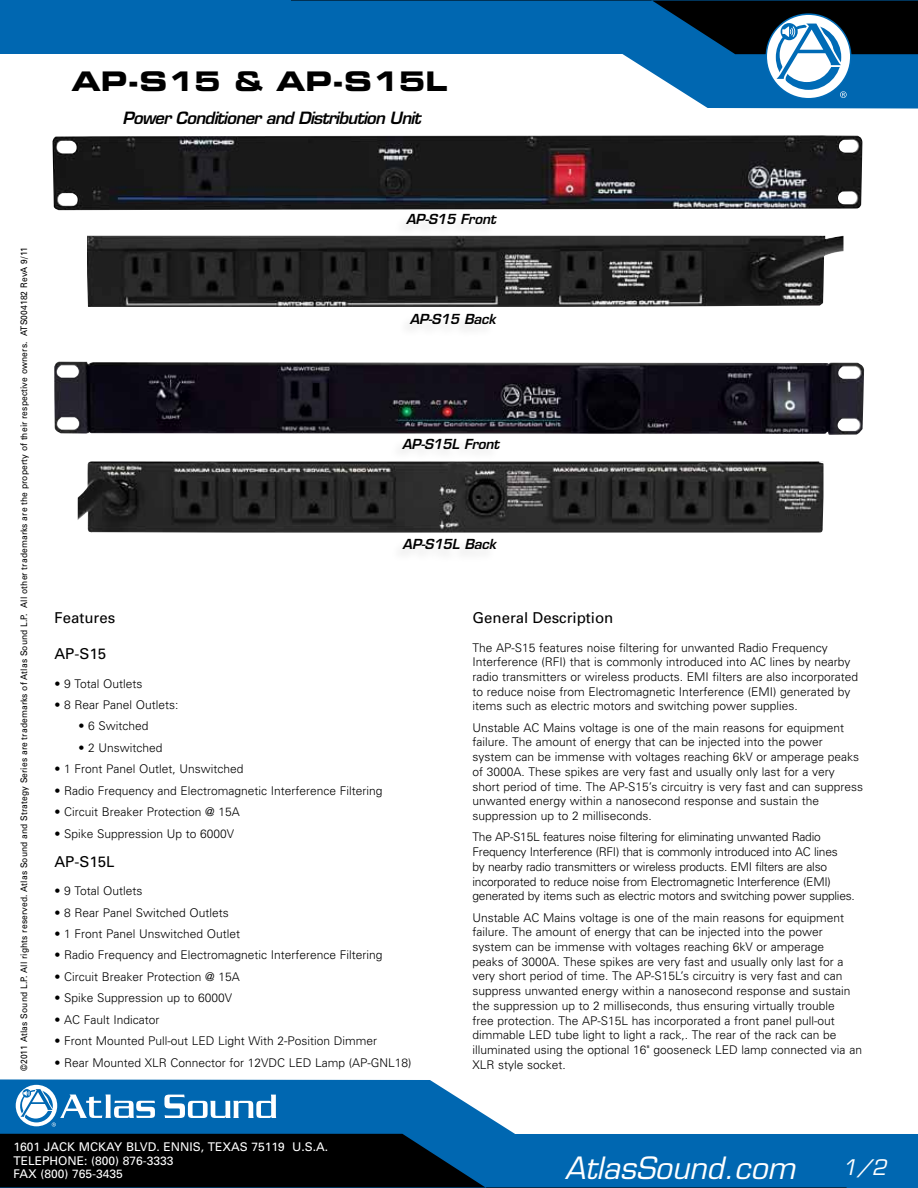
<style>
.page{position:relative;width:918px;height:1188px;background:#fff}
.page>*{position:absolute;margin:0;border:0;box-sizing:border-box;transform-origin:0 0}
.t1{font:italic 30px "Eurostile";color:#fff}
.t2{font:27px "Eurostile Bold Extended Two";color:#000}
.t3{font:italic 21px "Eurostile";color:#fff}
.t4{font:italic 600 16.5px "Eurostile";letter-spacing:-.04em;color:#000}
.t5{font:15px "Univers";color:#000}
.t6{font:italic 600 13.5px "Eurostile";letter-spacing:-.015em;color:#000}
.t7{font:300 12px/14.7px "Univers";color:#000}
.t8{font:300 12px/14.7px "Univers";letter-spacing:-.02em;color:#000}
.t9{font:12px/13.5px "Univers";color:#fff}
.t10{font:9px "Univers";letter-spacing:.015em;color:#000;scale:.94 1}
</style>
<div class="page">
<svg style="left:0;top:1079px;width:918px;height:109px"></svg>
<svg style="left:0;top:1134px;width:847px;height:54px;background:#003053"></svg>
<svg style="left:0;top:0;width:918px;height:109px"></svg>
<svg style="left:164px;top:1095px;width:112px;height:23px"></svg>
<svg style="left:15px;top:1084px;width:43px;height:43px"></svg>
<div style="left:16px;top:1085px;width:41px;height:41px;background:#fff;border-radius:50%"></div>
<svg style="left:19px;top:1087px;width:136px;height:40px"></svg>
<svg style="left:291px;top:0;width:627px;height:98px"></svg>
<img style="left:52px;top:135px;width:810px;height:75px">
<img style="left:87px;top:236px;width:756px;height:71px">
<img style="left:78px;top:462px;width:746px;height:71px">
<div style="left:393px;top:213px;width:104px;height:25px;background:#000;opacity:.1"></div>
<div style="left:389px;top:437px;width:111px;height:26px;background:#fcfcfc"></div>
<img style="left:54px;top:362px;width:810px;height:73px">
<h2 class="t2" style="left:72px;top:63px;width:378px">AP-S15 &amp; AP-S15L</h2>
<h3 class="t4" style="left:123px;top:108px;width:300px">Power Conditioner and Distribution Unit</h3>
<p class="t10" style="left:19px;top:1071px;width:878px;rotate:-90deg">©2011 Atlas Sound L.P. All rights reserved. Atlas Sound and Strategy Series are trademarks of Atlas Sound L.P. All other trademarks are the property of their respective owners. ATS004182 RevA 9/11</p>
<p class="t6" style="left:406px;top:211px;width:91px">AP-S15 Front</p>
<p class="t6" style="left:410px;top:311px;width:88px">AP-S15 Back</p>
<p class="t6" style="left:402px;top:435px;width:98px">AP-S15L Front</p>
<p class="t6" style="left:403px;top:536px;width:95px">AP-S15L Back</p>
<p class="t5" style="left:54px;top:609px;width:62px">Features</p>
<p class="t5" style="left:54px;top:645px;width:53px">AP-S15</p>
<p class="t7" style="left:54px;top:676px;width:89px">• 9 Total Outlets</p>
<p class="t7" style="left:54px;top:697px;width:126px">• 8 Rear Panel Outlets:</p>
<p class="t7" style="left:78px;top:718px;width:72px">• 6 Switched</p>
<p class="t7" style="left:78px;top:740px;width:86px">• 2 Unswitched</p>
<p class="t7" style="left:54px;top:761px;width:191px">• 1 Front Panel Outlet, Unswitched</p>
<p class="t7" style="left:54px;top:783px;width:330px">• Radio Frequency and Electromagnetic Interference Filtering</p>
<p class="t7" style="left:54px;top:804px;width:187px">• Circuit Breaker Protection @ 15A</p>
<p class="t7" style="left:54px;top:826px;width:181px">• Spike Suppression Up to 6000V</p>
<p class="t5" style="left:54px;top:853px;width:62px">AP-S15L</p>
<p class="t7" style="left:54px;top:883px;width:89px">• 9 Total Outlets</p>
<p class="t7" style="left:54px;top:905px;width:176px">• 8 Rear Panel Switched Outlets</p>
<p class="t7" style="left:54px;top:926px;width:187px">• 1 Front Panel Unswitched Outlet</p>
<p class="t7" style="left:54px;top:948px;width:330px">• Radio Frequency and Electromagnetic Interference Filtering</p>
<p class="t7" style="left:54px;top:969px;width:187px">• Circuit Breaker Protection @ 15A</p>
<p class="t7" style="left:54px;top:990px;width:179px">• Spike Suppression up to 6000V</p>
<p class="t7" style="left:54px;top:1012px;width:107px">• AC Fault Indicator</p>
<p class="t7" style="left:54px;top:1033px;width:324px">• Front Mounted Pull-out LED Light With 2-Position Dimmer</p>
<p class="t7" style="left:54px;top:1055px;width:359px">• Rear Mounted XLR Connector for 12VDC LED Lamp (AP-GNL18)</p>
<p class="t5" style="left:472px;top:609px;width:142px">General Description</p>
<p class="t7" style="left:472px;top:640px;width:387px">The AP-S15 features noise filtering for unwanted Radio Frequency Interference (RFI) that is commonly introduced into AC lines by nearby radio transmitters or wireless products. EMI filters are also incorporated to reduce noise from Electromagnetic Interference (EMI) generated by items such as electric motors and switching power supplies.</p>
<p class="t7" style="left:472px;top:720px;width:392px">Unstable AC Mains voltage is one of the main reasons for equipment failure. The amount of energy that can be injected into the power system can be immense with voltages reaching 6kV or amperage peaks of 3000A. These spikes are very fast and usually only last for a very short period of time. The AP-S15’s circuitry is very fast and can suppress unwanted energy within a nanosecond response and sustain the suppression up to 2 milliseconds.</p>
<p class="t8" style="left:472px;top:829px;width:384px">The AP-S15L features noise filtering for eliminating unwanted Radio Frequency Interference (RFI) that is commonly introduced into AC lines<br>by nearby radio transmitters or wireless products. EMI filters are also incorporated to reduce noise from Electromagnetic Interference (EMI) generated by items such as electric motors and switching power supplies.</p>
<p class="t7" style="left:472px;top:910px;width:391px">Unstable AC Mains voltage is one of the main reasons for equipment failure. The amount of energy that can be injected into the power system can be immense with voltages reaching 6kV or amperage<br>peaks of 3000A. These spikes are very fast and usually only last for a very short period of time. The AP-S15L’s circuitry is very fast and can suppress unwanted energy within a nanosecond response and sustain the suppression up to 2 milliseconds, thus ensuring virtually trouble<br>free protection. The AP-S15L has incorporated a front panel pull-out dimmable LED tube light to light a rack,. The rear of the rack can be illuminated using the optional 16" gooseneck LED lamp connected via an XLR style socket.</p>
<p class="t9" style="left:14px;top:1140px;width:316px">1601 JACK MCKAY BLVD. ENNIS, TEXAS 75119 U.S.A.<br>TELEPHONE: (800) 876-3333<br>FAX (800) 765-3435</p>
<h1 class="t1" style="left:565px;top:1150px;width:232px">AtlasSound.com</h1>
<h3 class="t3" style="left:842px;top:1155px;width:46px">1/2</h3>
</div>
